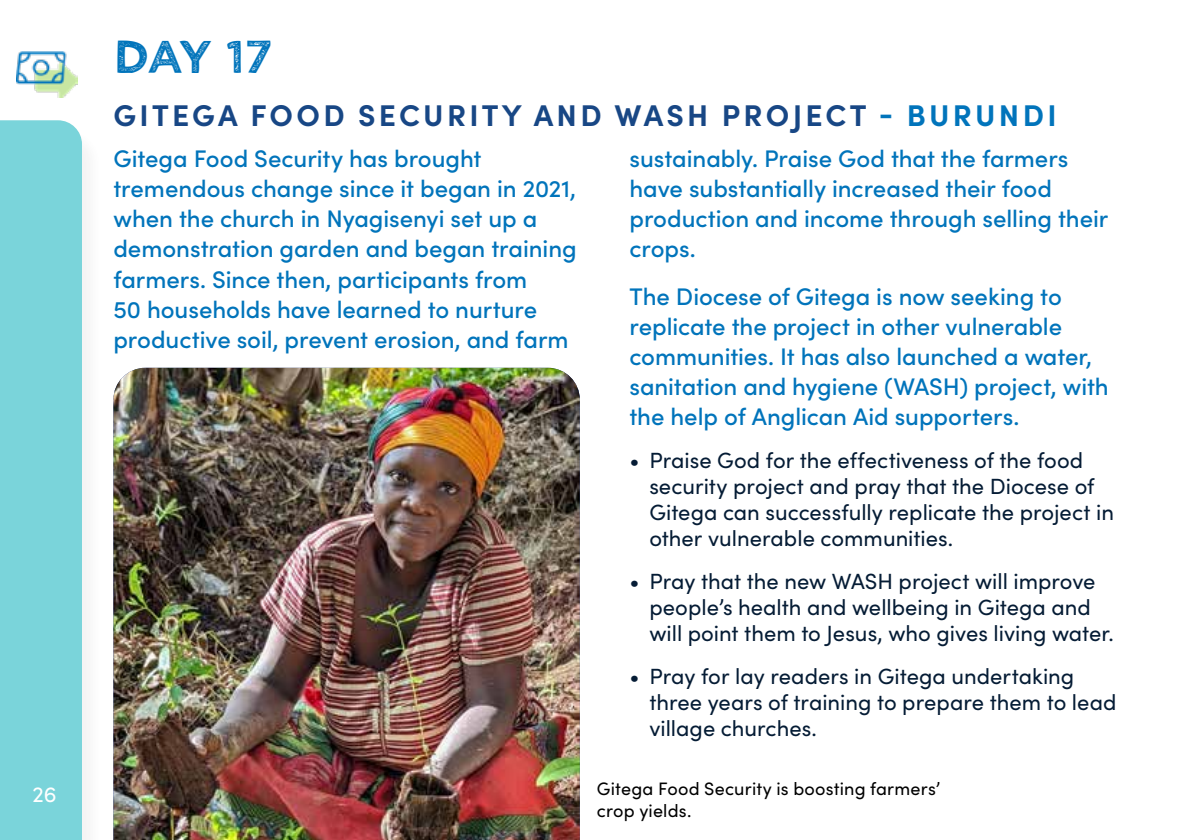
<style>
.page{position:relative;width:1191px;height:840px;background:#fff}
.page>*{position:absolute;margin:0;border:0;box-sizing:border-box;transform-origin:0 0}
.t1{font:46px "Wicked Grit";color:#0174bb}
.t2{font:700 30px "Sofia Pro";letter-spacing:.11em;color:#184785}
.t3{font:500 24px/30px "Sofia Pro";letter-spacing:-.005em;color:#0174bb}
.t4{font:22px/26px "Sofia Pro";color:#051c35}
.t5{font:22px "Sofia Pro";color:#fff}
.t6{font:18px/22px "Sofia Pro";letter-spacing:.01em;color:#000}
.s1{color:#0174bb}
</style>
<div class="page">
<div style="left:0;top:126px;width:104px;height:713px;background:#f9f9f9"></div>
<div style="left:0;top:120px;width:82px;height:719px;background:#7ad4da"></div>
<img style="left:113px;top:367px;width:467px;height:472px">
<img style="left:17px;top:51px;width:61px;height:46px">
<p class="t5" style="left:32px;top:777px;width:26px">26</p>
<h1 class="t1" style="left:113px;top:27px;width:161px">DAY 17</h1>
<p class="t2" style="left:114px;top:92px;width:944px">GITEGA FOOD SECURITY AND WASH PROJECT <span class="s1">- BURUNDI</span></p>
<p class="t3" style="left:113px;top:142px;width:465px">Gitega Food Security has brought tremendous change since it began in 2021, when the church in Nyagisenyi set up a demonstration garden and began training farmers. Since then, participants from<br>50 households have learned to nurture productive soil, prevent erosion, and farm</p>
<p class="t3" style="left:629px;top:142px;width:480px">sustainably. Praise God that the farmers have substantially increased their food production and income through selling their crops.</p>
<p class="t3" style="left:629px;top:279px;width:481px">The Diocese of Gitega is now seeking to replicate the project in other vulnerable communities. It has also launched a water, sanitation and hygiene (WASH) project, with the help of Anglican Aid supporters.</p>
<p class="t4" style="left:649px;top:445px;width:466px;text-indent:-20px">• Praise God for the effectiveness of the food security project and pray that the Diocese of Gitega can successfully replicate the project in other vulnerable communities.</p>
<p class="t4" style="left:649px;top:566px;width:466px;text-indent:-20px">• Pray that the new WASH project will improve people’s health and wellbeing in Gitega and will point them to Jesus, who gives living water.</p>
<p class="t4" style="left:649px;top:661px;width:468px;text-indent:-20px">• Pray for lay readers in Gitega undertaking three years of training to prepare them to lead village churches.</p>
<p class="t6" style="left:597px;top:776px;width:345px">Gitega Food Security is boosting farmers’ crop yields.</p>
</div>
